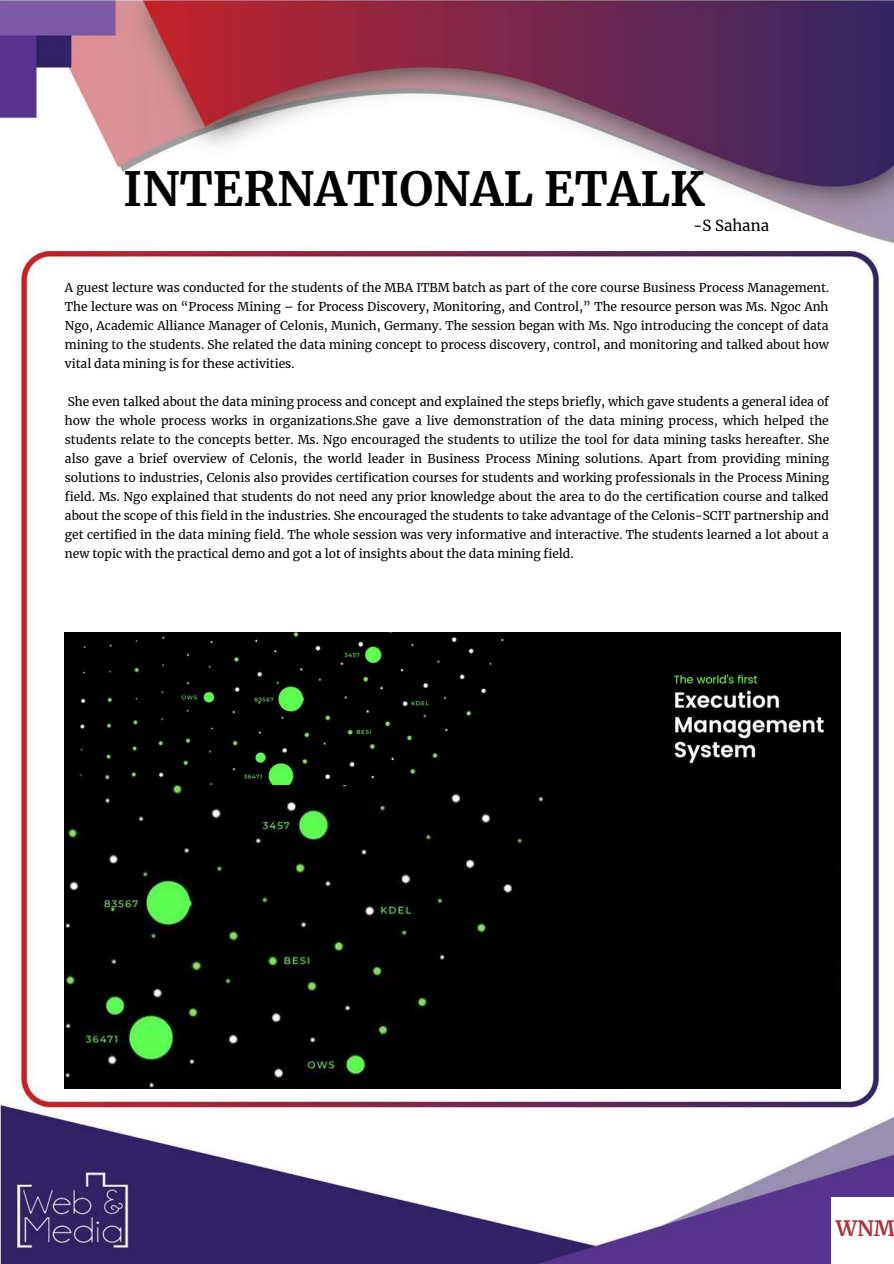
<style>
.page{position:relative;width:894px;height:1264px;background:#fff}
.page>*{position:absolute;margin:0;border:0;box-sizing:border-box;transform-origin:0 0}
.t1{font:700 46.5px "Merriweather";color:#000}
.t2{font:700 21px "Merriweather";color:#a8363e}
.t3{font:15px "Merriweather";color:#000}
.t4{font:12px/19px "Merriweather";color:#000;text-align:justify}
</style>
<div class="page">
<img style="left:0;top:0;width:893px;height:1263px">
<div style="left:831px;top:1197px;width:62px;height:66px;background:#fff"></div>
<img style="left:65px;top:632px;width:775px;height:153px">
<div style="left:65px;top:785px;width:775px;height:303px;background:#000"></div>
<h1 class="t1" style="left:123px;top:161px;width:583px">INTERNATIONAL ETALK</h1>
<p class="t3" style="left:693px;top:216px;width:77px">-S Sahana</p>
<p class="t4" style="left:65px;top:278px;width:765px">A guest lecture was conducted for the students of the MBA ITBM batch as part of the core course Business Process Management.<br>The lecture was on “Process Mining – for Process Discovery, Monitoring, and Control,” The resource person was Ms. Ngoc Anh Ngo, Academic Alliance Manager of Celonis, Munich, Germany. The session began with Ms. Ngo introducing the concept of data mining to the students. She related the data mining concept to process discovery, control, and monitoring and talked about how vital data mining is for these activities.</p>
<p class="t4" style="left:65px;top:392px;width:765px">She even talked about the data mining process and concept and explained the steps briefly, which gave students a general idea of how the whole process works in organizations.She gave a live demonstration of the data mining process, which helped the students relate to the concepts better. Ms. Ngo encouraged the students to utilize the tool for data mining tasks hereafter. She also gave a brief overview of Celonis, the world leader in Business Process Mining solutions. Apart from providing mining solutions to industries, Celonis also provides certification courses for students and working professionals in the Process Mining field. Ms. Ngo explained that students do not need any prior knowledge about the area to do the certification course and talked about the scope of this field in the industries. She encouraged the students to take advantage of the Celonis-SCIT partnership and get certified in the data mining field. The whole session was very informative and interactive. The students learned a lot about a new topic with the practical demo and got a lot of insights about the data mining field.</p>
<h2 class="t2" style="left:835px;top:1215px;width:61px">WNM</h2>
</div>
